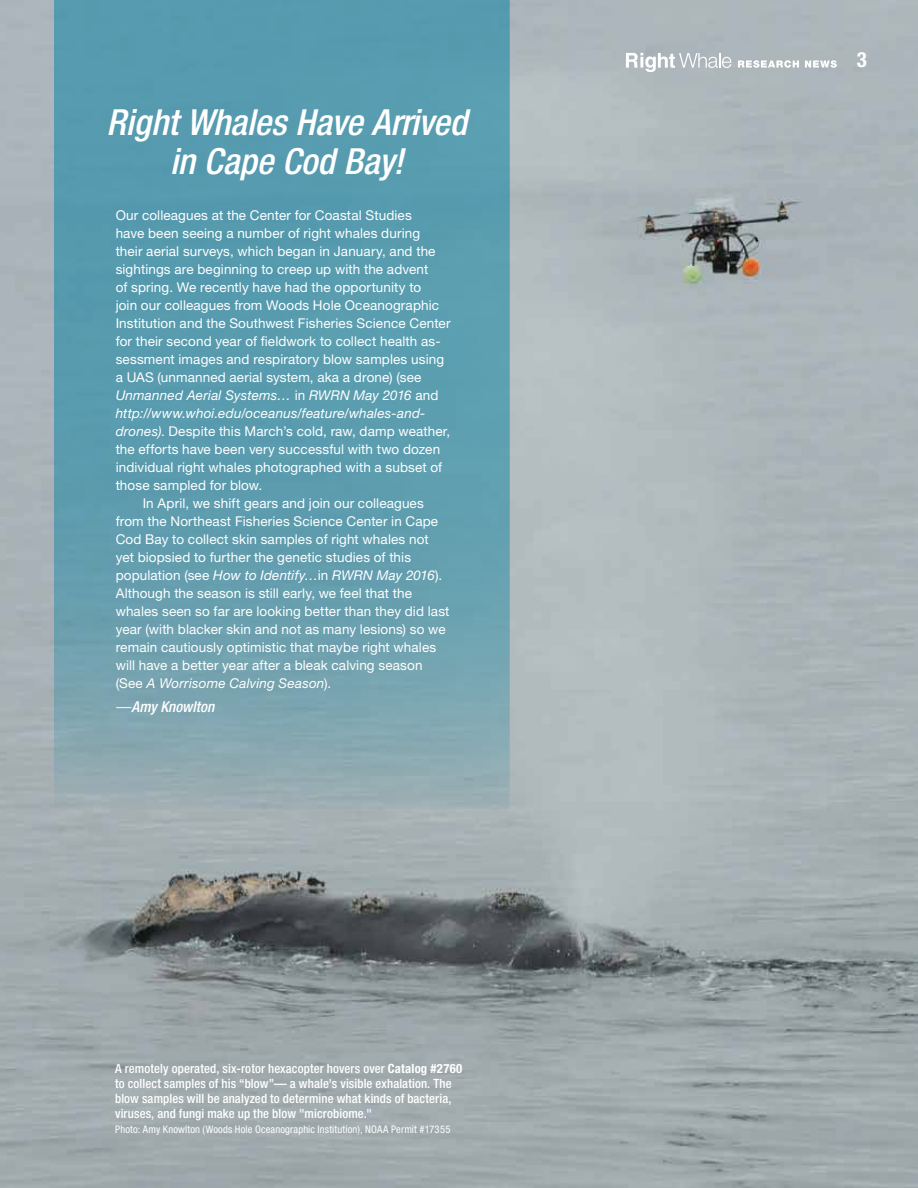
<style>
.page{position:relative;width:918px;height:1188px;background:#fff}
.page>*{position:absolute;margin:0;border:0;box-sizing:border-box;transform-origin:0 0}
.t1{font:italic 500 condensed 36px/39px "Helvetica Neue LT Std";letter-spacing:-.005em;color:#fff;text-align:center}
.t2{font:700 condensed 21px "Helvetica Neue LT Std";color:#fff}
.t3{font:italic 500 condensed 15px "Helvetica Neue LT Std";color:#fff}
.t4{font:13.5px "Helvetica Neue LT Std";letter-spacing:.01em;color:#fff}
.t5{font:italic 13.5px "Helvetica Neue LT Std";letter-spacing:.01em;color:#fff}
.t6{font:500 condensed 12.75px/15px "Helvetica Neue LT Std";letter-spacing:.01em;color:#fff}
.t7{font:condensed 10.5px "Helvetica Neue LT Std";letter-spacing:.015em;color:#fff}
.s1{font-style:normal}
.s2{font-style:italic}
.s3{font-family:"Adobe Caslon";font-weight:600;font-stretch:normal}
.s4{font-weight:700}
</style>
<div class="page">
<img style="left:0;top:0;width:918px;height:1188px">
<svg style="left:54px;top:0;width:456px;height:809px;background:#639eaf"></svg>
<svg style="left:626px;top:53px;width:105px;height:19px"></svg>
<svg style="left:738px;top:60px;width:61px;height:8px"></svg>
<svg style="left:805px;top:60px;width:32px;height:8px"></svg>
<h1 class="t1" style="left:106px;top:103px;width:362px">Right Whales Have Arrived in Cape Cod Bay!</h1>
<p class="t4" style="left:116px;top:207px;width:298px">Our colleagues at the Center for Coastal Studies</p>
<p class="t4" style="left:116px;top:225px;width:306px">have been seeing a number of right whales during</p>
<p class="t4" style="left:116px;top:243px;width:321px">their aerial surveys, which began in January, and the</p>
<p class="t4" style="left:116px;top:261px;width:314px">sightings are beginning to creep up with the advent</p>
<p class="t4" style="left:116px;top:279px;width:307px">of spring. We recently have had the opportunity to</p>
<p class="t4" style="left:116px;top:297px;width:325px">join our colleagues from Woods Hole Oceanographic</p>
<p class="t4" style="left:116px;top:315px;width:336px">Institution and the Southwest Fisheries Science Center</p>
<p class="t4" style="left:116px;top:333px;width:327px">for their second year of fieldwork to collect health as-</p>
<p class="t4" style="left:116px;top:351px;width:330px">sessment images and respiratory blow samples using</p>
<p class="t4" style="left:116px;top:369px;width:307px">a UAS (unmanned aerial system, aka a drone) (see</p>
<p class="t5" style="left:116px;top:387px;width:324px">Unmanned Aerial Systems… <span class="s1">in</span> RWRN May 2016 <span class="s1">and</span></p>
<p class="t5" style="left:116px;top:405px;width:311px">http://www.whoi.edu/oceanus/feature/whales-and-</p>
<p class="t4" style="left:116px;top:423px;width:336px"><span class="s2">drones)</span>. Despite this March’s cold, raw, damp weather,</p>
<p class="t4" style="left:116px;top:441px;width:326px">the efforts have been very successful with two dozen</p>
<p class="t4" style="left:116px;top:459px;width:328px">individual right whales photographed with a subset of</p>
<p class="t4" style="left:116px;top:477px;width:148px">those sampled for blow.</p>
<p class="t4" style="left:143px;top:495px;width:283px">In April, we shift gears and join our colleagues</p>
<p class="t4" style="left:116px;top:513px;width:324px">from the Northeast Fisheries Science Center in Cape</p>
<p class="t4" style="left:116px;top:531px;width:315px">Cod Bay to collect skin samples of right whales not</p>
<p class="t4" style="left:116px;top:549px;width:297px">yet biopsied to further the genetic studies of this</p>
<p class="t5" style="left:116px;top:567px;width:328px"><span class="s1">population (see</span> How to Identify…<span class="s1">in</span> RWRN May 2016<span class="s1">).</span></p>
<p class="t4" style="left:116px;top:585px;width:298px">Although the season is still early, we feel that the</p>
<p class="t4" style="left:116px;top:603px;width:335px">whales seen so far are looking better than they did last</p>
<p class="t4" style="left:116px;top:621px;width:331px">year (with blacker skin and not as many lesions) so we</p>
<p class="t4" style="left:116px;top:639px;width:322px">remain cautiously optimistic that maybe right whales</p>
<p class="t4" style="left:116px;top:657px;width:308px">will have a better year after a bleak calving season</p>
<p class="t5" style="left:116px;top:675px;width:217px"><span class="s1">(See</span> A Worrisome Calving Season<span class="s1">).</span></p>
<p class="t3" style="left:116px;top:698px;width:100px"><span class="s3">—</span>Amy Knowlton</p>
<p class="t6" style="left:115px;top:1060px;width:349px">A remotely operated, six-rotor hexacopter hovers over <span class="s4">Catalog #2760 </span>to collect samples of his “blow”— a whale's visible exhalation. The blow samples will be analyzed to determine what kinds of bacteria, viruses, and fungi make up the blow "microbiome."</p>
<p class="t7" style="left:115px;top:1123px;width:337px">Photo: Amy Knowlton (Woods Hole Oceanographic Institution), NOAA Permit #17355</p>
<h2 class="t2" style="left:857px;top:47px;width:12px">3</h2>
</div>
